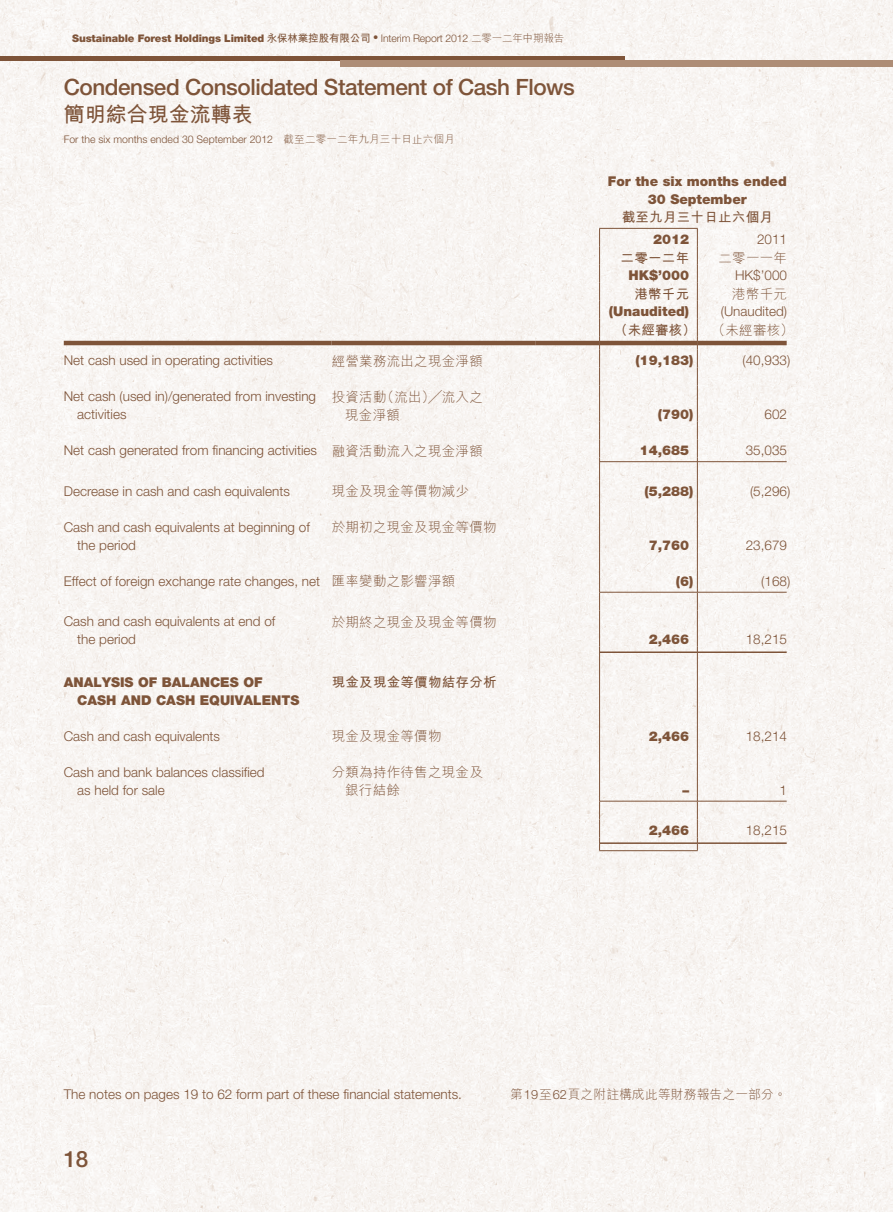
<style>
.page{position:relative;width:893px;height:1212px;background:#f8f4f2}
.page>*{position:absolute;margin:0;border:0;box-sizing:border-box;transform-origin:0 0}
.t1{font:500 22.5px "Helvetica Neue LT Std";letter-spacing:-.02em;color:#7e5439}
.t2{font:700 21px "M Hei HK";color:#7e5439}
.t3{font:300 13.5px/18px "Helvetica Neue LT Std";color:#7e5439}
.t4{font:900 13.5px/18px "Helvetica Neue LT Std";color:#7e5439;text-align:center}
.t5{font:300 13.5px/18px "M Hei HK";letter-spacing:.02em;color:#7e5439}
.t6{font:700 13.5px "M Hei HK";letter-spacing:.02em;color:#7e5439}
.t7{font:300 12.75px "M Hei HK";letter-spacing:.01em;color:#7e5439}
.t8{font:900 10.5px "Helvetica Neue LT Std";letter-spacing:-.015em;color:#7e5439}
.t9{font:300 10.5px "Helvetica Neue LT Std";color:#7e5439}
.s1{font-family:"M Hei HK";font-weight:700}
.s2{font-family:"Univers LT Std";font-weight:300}
.s3{font-weight:300}
.s4{font-family:"M Hei HK";font-weight:300}
.s5{font-family:"M Hei HK"}
.s6{font-family:"Helvetica Neue LT Std"}
</style>
<div class="page">
<hr style="left:0;top:56px;width:625px;height:4px;background:#7e5439">
<div style="left:340px;top:60px;width:553px;height:7px;background:#ae8d76"></div>
<hr style="left:599px;top:228px;width:99px;height:1px;background:#7e5439">
<svg style="left:599px;top:229px;width:1px;height:156px"></svg>
<svg style="left:697px;top:229px;width:1px;height:156px"></svg>
<hr style="left:599px;top:385px;width:1px;height:36px;background:#7e5439">
<hr style="left:697px;top:385px;width:1px;height:36px;background:#7e5439">
<svg style="left:599px;top:421px;width:1px;height:95px"></svg>
<svg style="left:697px;top:421px;width:1px;height:95px"></svg>
<hr style="left:599px;top:516px;width:1px;height:36px;background:#7e5439">
<hr style="left:697px;top:516px;width:1px;height:36px;background:#7e5439">
<svg style="left:599px;top:552px;width:1px;height:59px"></svg>
<svg style="left:697px;top:552px;width:1px;height:59px"></svg>
<hr style="left:599px;top:611px;width:1px;height:36px;background:#7e5439">
<hr style="left:697px;top:611px;width:1px;height:36px;background:#7e5439">
<svg style="left:599px;top:647px;width:1px;height:24px"></svg>
<svg style="left:697px;top:647px;width:1px;height:24px"></svg>
<hr style="left:599px;top:671px;width:1px;height:36px;background:#7e5439">
<hr style="left:697px;top:671px;width:1px;height:36px;background:#7e5439">
<svg style="left:599px;top:707px;width:1px;height:54px"></svg>
<svg style="left:697px;top:707px;width:1px;height:54px"></svg>
<hr style="left:599px;top:761px;width:1px;height:36px;background:#7e5439">
<hr style="left:697px;top:761px;width:1px;height:36px;background:#7e5439">
<svg style="left:599px;top:797px;width:1px;height:53px"></svg>
<svg style="left:697px;top:797px;width:1px;height:53px"></svg>
<hr style="left:599px;top:850px;width:99px;height:1px;background:#7e5439">
<hr style="left:64px;top:341px;width:268px;height:4px;background:#7e5439">
<hr style="left:332px;top:341px;width:204px;height:4px;background:#7e5439">
<hr style="left:536px;top:341px;width:63px;height:4px;background:#7e5439">
<hr style="left:600px;top:341px;width:97px;height:4px;background:#7e5439">
<hr style="left:698px;top:341px;width:89px;height:4px;background:#7e5439">
<hr style="left:600px;top:461px;width:97px;height:1px;background:#7e5439">
<hr style="left:698px;top:461px;width:89px;height:1px;background:#7e5439">
<hr style="left:600px;top:592px;width:97px;height:1px;background:#7e5439">
<hr style="left:698px;top:592px;width:89px;height:1px;background:#7e5439">
<hr style="left:600px;top:651px;width:97px;height:2px;background:#7e5439">
<hr style="left:698px;top:651px;width:89px;height:2px;background:#7e5439">
<hr style="left:600px;top:801px;width:97px;height:1px;background:#7e5439">
<hr style="left:698px;top:801px;width:89px;height:1px;background:#7e5439">
<hr style="left:600px;top:842px;width:97px;height:2px;background:#7e5439">
<hr style="left:698px;top:842px;width:89px;height:2px;background:#7e5439">
<p class="t8" style="left:72px;top:32px;width:494px">Sustainable Forest Holdings Limited <span class="s1">永保林業控股有限公司</span> <span class="s2">•</span> <span class="s3">Interim Report 2012</span> <span class="s4">二零一二年中期報告</span></p>
<h1 class="t1" style="left:64px;top:74px;width:513px">Condensed Consolidated Statement of Cash Flows</h1>
<h2 class="t2" style="left:64px;top:99px;width:190px">簡明綜合現金流轉表</h2>
<p class="t9" style="left:64px;top:133px;width:392px">For the six months ended 30 September 2012 <span class="s5">截至二零一二年九月三十日止六個月</span></p>
<p class="t4" style="left:608px;top:172px;width:180px">For the six months ended<br>30 September</p>
<p class="t6" style="left:622px;top:208px;width:153px">截至九月三十日止六個月</p>
<p class="t4" style="left:653px;top:231px;width:38px">2012</p>
<p class="t3" style="left:757px;top:230px;width:32px">2011</p>
<p class="t6" style="left:621px;top:248px;width:70px">二零一二年</p>
<p class="t5" style="left:718px;top:249px;width:70px">二零一一年</p>
<p class="t4" style="left:628px;top:267px;width:62px">HK$’000</p>
<p class="t3" style="left:735px;top:266px;width:54px">HK$’000</p>
<p class="t6" style="left:634px;top:284px;width:56px">港幣千元</p>
<p class="t5" style="left:732px;top:285px;width:56px">港幣千元</p>
<p class="t4" style="left:609px;top:303px;width:82px">(Unaudited)</p>
<p class="t3" style="left:721px;top:302px;width:68px">(Unaudited)</p>
<p class="t6" style="left:614px;top:320px;width:181px">（未經審核） <span class="s3">（未經審核）</span></p>
<p class="t3" style="left:64px;top:351px;width:211px">Net cash used in operating activities</p>
<p class="t5" style="left:332px;top:352px;width:153px">經營業務流出之現金淨額</p>
<p class="t4" style="left:635px;top:351px;width:60px">(19,183)</p>
<p class="t3" style="left:742px;top:351px;width:49px">(40,933)</p>
<p class="t3" style="left:77px;top:387px;width:240px;text-indent:-14px">Net cash (used in)/generated from investing activities</p>
<p class="t5" style="left:345px;top:388px;width:139px;text-indent:-14px">投資活動（流出）╱流入之現金淨額</p>
<p class="t4" style="left:658px;top:405px;width:37px">(790)</p>
<p class="t3" style="left:764px;top:405px;width:24px">602</p>
<p class="t3" style="left:64px;top:441px;width:421px">Net cash generated from financing activities <span class="s5">融資活動流入之現金淨額</span></p>
<p class="t4" style="left:640px;top:441px;width:51px">14,685</p>
<p class="t3" style="left:746px;top:441px;width:43px">35,035</p>
<p class="t3" style="left:64px;top:482px;width:228px">Decrease in cash and cash equivalents</p>
<p class="t5" style="left:332px;top:482px;width:139px">現金及現金等價物減少</p>
<p class="t4" style="left:644px;top:482px;width:51px">(5,288)</p>
<p class="t3" style="left:750px;top:482px;width:42px">(5,296)</p>
<p class="t3" style="left:77px;top:518px;width:234px;text-indent:-14px">Cash and cash equivalents at beginning of the period</p>
<p class="t5" style="left:332px;top:518px;width:166px">於期初之現金及現金等價物</p>
<p class="t4" style="left:649px;top:536px;width:42px">7,760</p>
<p class="t3" style="left:746px;top:536px;width:43px">23,679</p>
<p class="t3" style="left:64px;top:572px;width:393px">Effect of foreign exchange rate changes, net <span class="s5">匯率變動之影響淨額</span></p>
<p class="t4" style="left:676px;top:572px;width:19px">(6)</p>
<p class="t3" style="left:761px;top:572px;width:31px">(168)</p>
<p class="t3" style="left:77px;top:612px;width:200px;text-indent:-14px">Cash and cash equivalents at end of the period</p>
<p class="t5" style="left:332px;top:613px;width:166px">於期終之現金及現金等價物</p>
<p class="t4" style="left:649px;top:630px;width:42px">2,466</p>
<p class="t3" style="left:746px;top:630px;width:43px">18,215</p>
<p class="t4" style="left:77px;top:673px;width:224px;text-align:left;text-indent:-14px">ANALYSIS OF BALANCES OF<br>CASH AND CASH EQUIVALENTS</p>
<p class="t6" style="left:332px;top:672px;width:166px">現金及現金等價物結存分析</p>
<p class="t3" style="left:64px;top:727px;width:158px">Cash and cash equivalents</p>
<p class="t5" style="left:332px;top:727px;width:111px">現金及現金等價物</p>
<p class="t4" style="left:649px;top:727px;width:42px">2,466</p>
<p class="t3" style="left:746px;top:727px;width:43px">18,214</p>
<p class="t3" style="left:77px;top:763px;width:189px;text-indent:-14px">Cash and bank balances classified as held for sale</p>
<p class="t5" style="left:345px;top:763px;width:139px;text-indent:-14px">分類為持作待售之現金及銀行結餘</p>
<p class="t4" style="left:682px;top:781px;width:8px">–</p>
<p class="t3" style="left:779px;top:781px;width:9px">1</p>
<p class="t4" style="left:649px;top:821px;width:42px">2,466</p>
<p class="t3" style="left:746px;top:821px;width:43px">18,215</p>
<p class="t3" style="left:64px;top:1084px;width:400px">The notes on pages 19 to 62 form part of these financial statements.</p>
<p class="t7" style="left:510px;top:1088px;width:278px">第<span class="s6">19</span>至<span class="s6">62</span>頁之附註構成此等財務報告之一部分。</p>
<h1 class="t1" style="left:64px;top:1145px;width:26px">18</h1>
</div>
